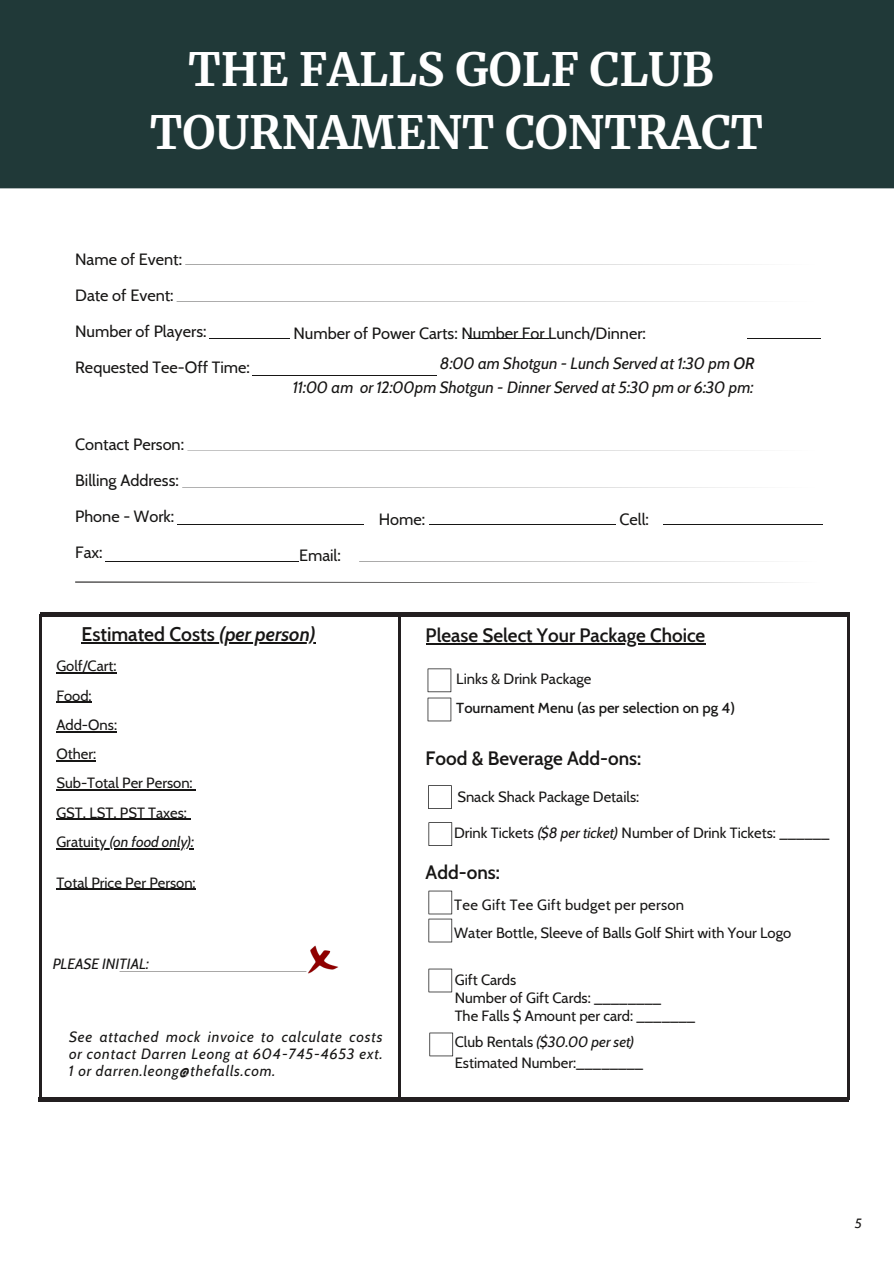
<style>
.page{position:relative;width:894px;height:1264px;background:#fff}
.page>*{position:absolute;margin:0;border:0;box-sizing:border-box;transform-origin:0 0}
.t1{font:700 45.3px/63px "Merriweather";color:#fff;text-align:center}
.t2{font:600 19.2px "Cabin";color:#171615}
.t3{font:600 18.9px "Cabin";color:#171615}
.t4{font:16.35px "Cabin";color:#171615}
.t5{font:italic 16.35px "Cabin";color:#171615}
.t6{font:14.85px "Cabin";color:#171615}
.t7{font:italic 14.85px/16.8px "Cabin";letter-spacing:.055em;color:#171615;text-align:justify}
.t8{font:italic 14.85px "Cabin";color:#171615}
.t9{font:500 14.85px "Cabin";color:#171615}
.t10{font:14.85px "Cabin";letter-spacing:.02em;color:#171615}
.t11{font:italic 13.35px "Cabin";color:#171615}
.s1{font-weight:500}
.s2{font-style:italic}
.s3{font-style:normal}
</style>
<div class="page">
<hr style="left:105px;top:561px;width:194px;height:1px;background:#171615">
<hr style="left:209px;top:338px;width:80px;height:1px;background:#171615">
<hr style="left:177px;top:524px;width:187px;height:1px;background:#171615">
<hr style="left:252px;top:376px;width:185px;height:1px;background:#171615">
<hr style="left:468px;top:338px;width:80px;height:1px;background:#171615">
<hr style="left:429px;top:524px;width:186px;height:1px;background:#171615">
<svg style="left:75px;top:581px;width:300px;height:1px"></svg>
<hr style="left:176px;top:301px;width:644px;height:1px;background:#171615">
<hr style="left:182px;top:487px;width:640px;height:1px;background:#171615">
<hr style="left:185px;top:264px;width:637px;height:1px;background:#171615">
<hr style="left:187px;top:450px;width:635px;height:1px;background:#171615">
<hr style="left:359px;top:561px;width:463px;height:1px;background:#171615">
<hr style="left:663px;top:524px;width:159px;height:1px;background:#171615">
<hr style="left:746px;top:338px;width:74px;height:1px;background:#171615">
<svg style="left:427px;top:668px;width:24px;height:53px"></svg>
<svg style="left:428px;top:785px;width:23px;height:24px"></svg>
<svg style="left:428px;top:822px;width:24px;height:24px"></svg>
<svg style="left:428px;top:890px;width:24px;height:52px"></svg>
<hr style="left:398px;top:616px;width:2px;height:485px;background:#231f20">
<hr style="left:847px;top:615px;width:2px;height:484px;background:#231f20">
<hr style="left:40px;top:612px;width:809px;height:4px;background:#231f20">
<hr style="left:56px;top:672px;width:61px;height:1px;background:#171615">
<hr style="left:56px;top:701px;width:36px;height:2px;background:#171615">
<hr style="left:56px;top:731px;width:61px;height:1px;background:#171615">
<hr style="left:56px;top:760px;width:40px;height:1px;background:#171615">
<hr style="left:56px;top:789px;width:137px;height:1px;background:#171615">
<hr style="left:56px;top:818px;width:131px;height:2px;background:#171615">
<hr style="left:56px;top:848px;width:50px;height:1px;background:#171615">
<hr style="left:106px;top:848px;width:88px;height:1px;background:#171615">
<hr style="left:56px;top:888px;width:140px;height:1px;background:#171615">
<hr style="left:81px;top:642px;width:138px;height:1px;background:#171615">
<hr style="left:219px;top:642px;width:97px;height:1px;background:#171615">
<div style="left:0;top:178px;width:893px;height:10px;background:#203938"></div>
<div style="left:0;top:172px;width:893px;height:6px;background:#203938"></div>
<div style="left:0;top:0;width:893px;height:172px;background:#203938"></div>
<hr style="left:425px;top:643px;width:280px;height:1px;background:#171615">
<hr style="left:40px;top:614px;width:2px;height:486px;background:#231f20">
<div style="left:39px;top:1097px;width:810px;height:5px;background:#231f20"></div>
<svg style="left:428px;top:968px;width:24px;height:24px"></svg>
<svg style="left:429px;top:1032px;width:24px;height:24px"></svg>
<img style="left:119px;top:945px;width:220px;height:29px">
<p class="t1" style="left:150px;top:38px;width:614px">THE FALLS GOLF CLUB<br>TOURNAMENT CONTRACT</p>
<p class="t4" style="left:75px;top:249px;width:108px">Name of Event:</p>
<p class="t4" style="left:75px;top:285px;width:100px">Date of Event:</p>
<p class="t4" style="left:75px;top:321px;width:133px">Number of Players:</p>
<p class="t4" style="left:75px;top:357px;width:176px">Requested Tee-Off Time:</p>
<p class="t4" style="left:75px;top:434px;width:110px">Contact Person:</p>
<p class="t4" style="left:75px;top:470px;width:105px">Billing Address:</p>
<p class="t4" style="left:75px;top:506px;width:100px">Phone - Work:</p>
<p class="t4" style="left:75px;top:542px;width:29px">Fax:</p>
<p class="t4" style="left:293px;top:323px;width:354px">Number of Power Carts: Number For Lunch/Dinner:</p>
<p class="t5" style="left:440px;top:353px;width:316px">8:00 am Shotgun - Lunch Served at 1:30 pm <span class="s1">OR</span></p>
<p class="t5" style="left:293px;top:377px;width:462px">11:00 am or 12:00pm Shotgun - Dinner Served at 5:30 pm or 6:30 pm:</p>
<h2 class="t4" style="left:299px;top:545px;width:43px">Email:</h2>
<p class="t4" style="left:378px;top:509px;width:48px">Home:</p>
<p class="t4" style="left:619px;top:509px;width:31px">Cell:</p>
<p class="t2" style="left:81px;top:622px;width:236px">Estimated Costs <span class="s2">(per person)</span></p>
<p class="t6" style="left:56px;top:657px;width:62px">Golf/Cart:</p>
<h1 class="t6" style="left:56px;top:686px;width:37px">Food:</h1>
<p class="t6" style="left:56px;top:715px;width:62px">Add-Ons:</p>
<p class="t6" style="left:56px;top:744px;width:41px">Other:</p>
<p class="t6" style="left:56px;top:774px;width:138px">Sub-Total Per Person:</p>
<p class="t6" style="left:56px;top:803px;width:132px">GST, LST, PST Taxes:</p>
<p class="t8" style="left:56px;top:832px;width:139px"><span class="s3">Gratuity</span> (on food only):</p>
<p class="t6" style="left:56px;top:873px;width:141px">Total Price Per Person:</p>
<p class="t8" style="left:53px;top:954px;width:98px">PLEASE INITIAL:</p>
<p class="t7" style="left:69px;top:1028px;width:315px">See attached mock invoice to calculate costs or contact Darren Leong at 604-745-4653 ext.<br>1 or darren.leong@thefalls.com.</p>
<p class="t3" style="left:425px;top:624px;width:281px">Please Select Your Package Choice</p>
<p class="t6" style="left:456px;top:669px;width:137px">Links &amp; Drink Package</p>
<p class="t9" style="left:456px;top:699px;width:280px">Tournament Menu (as per selection on pg 4)</p>
<p class="t3" style="left:425px;top:747px;width:217px">Food &amp; Beverage Add-ons:</p>
<p class="t6" style="left:457px;top:787px;width:183px">Snack Shack Package Details:</p>
<p class="t6" style="left:454px;top:823px;width:377px">Drink Tickets <span class="s2">($8 per ticket)</span> Number of Drink Tickets: ______</p>
<h2 class="t3" style="left:425px;top:860px;width:76px">Add-ons:</h2>
<h2 class="t10" style="left:454px;top:895px;width:231px">Tee Gift Tee Gift budget per person</h2>
<p class="t6" style="left:454px;top:923px;width:338px">Water Bottle, Sleeve of Balls Golf Shirt with Your Logo</p>
<p class="t6" style="left:454px;top:970px;width:63px">Gift Cards</p>
<p class="t6" style="left:454px;top:988px;width:208px">Number of Gift Cards: ________</p>
<p class="t6" style="left:454px;top:1006px;width:242px">The Falls $ Amount per card: _______</p>
<p class="t8" style="left:454px;top:1032px;width:181px"><span class="s3">Club Rentals</span> ($30.00 per set)</p>
<p class="t6" style="left:454px;top:1053px;width:190px">Estimated Number:________</p>
<p class="t11" style="left:854px;top:1214px;width:8px">5</p>
</div>
